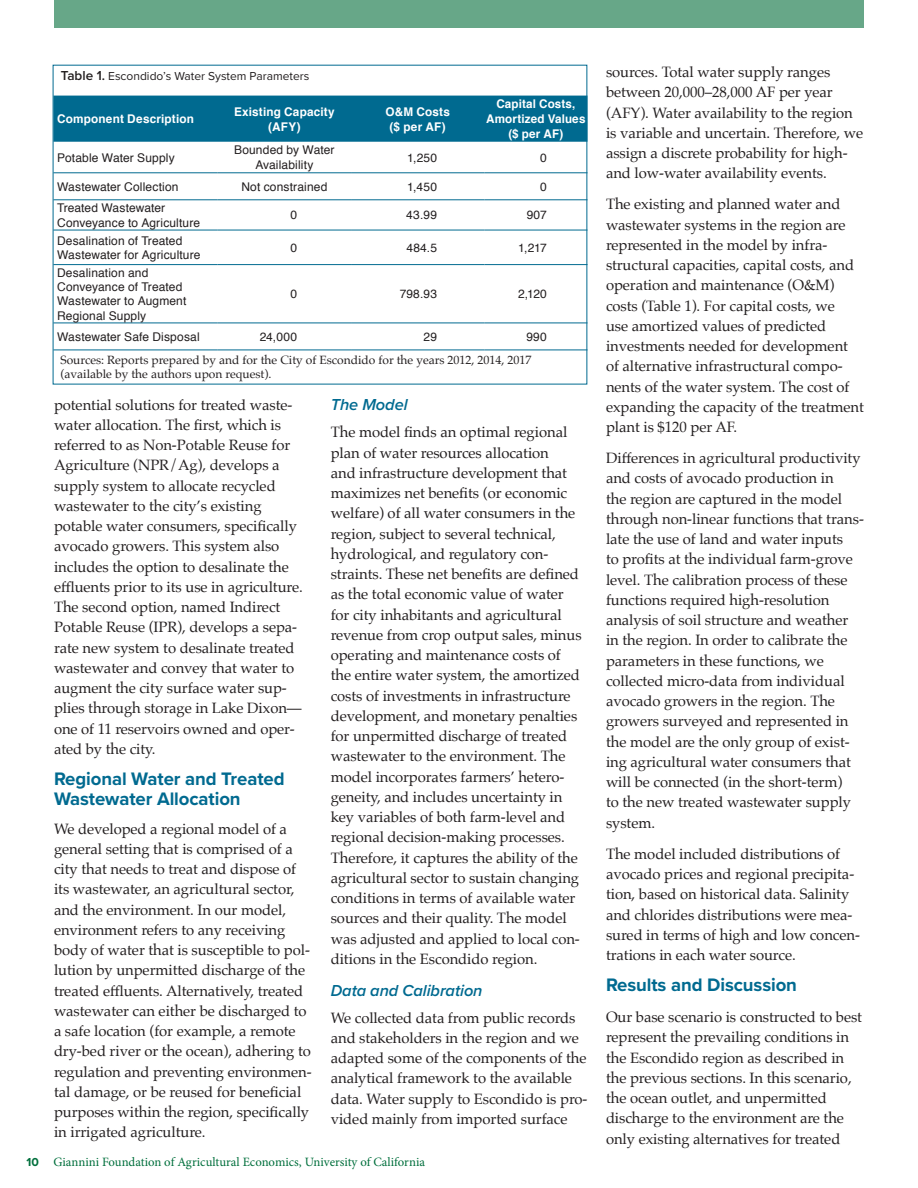
<style>
.page{position:relative;width:918px;height:1188px;background:#fff}
.page>*{position:absolute;margin:0;border:0;box-sizing:border-box;transform-origin:0 0}
.Article_Body__Palati{font:700 18.75px/20.2px "Proxima Nova";letter-spacing:-.005em;color:#006a90}
.Subhead_2{font:italic 600 16.5px "Proxima Nova";letter-spacing:-.005em;color:#006a90}
.Article_Body__Palati-2{font:15px/20.2px "Palatino";letter-spacing:-.005em;color:#231f20}
.t1{font:12.75px "Minion Pro";color:#006f3c}
.Table_Guts_Nimbus{font:12px/14.2px "Helvetica";letter-spacing:.01em;color:#231f20}
.Figure_source{font:12px/13.5px "Palatino";color:#231f20}
.Table_Body_Copy{font:700 12px/15px "Helvetica";letter-spacing:.015em;color:#fff;text-align:center}
.Table_Body_Copy-2{font:12px "Helvetica";letter-spacing:.01em;color:#231f20}
.A-Table_Title_Proxim{font:12px "Proxima Nova";color:#231f20}
.Table_Column_Headers{font:700 12px/15px "Helvetica";letter-spacing:.015em;color:#fff;text-align:center}
.s1{font-weight:600;font-size:13.5px}
.s2{font-family:"Proxima Nova";font-weight:700;font-size:12px}
</style>
<div class="page">
<div style="left:54px;top:0;width:810px;height:28px;background:#67a788"></div>
<div style="left:55px;top:96px;width:530px;height:46px;background:#006a90"></div>
<hr style="left:53px;top:172px;width:165px;height:1px;background:#006a90">
<hr style="left:218px;top:172px;width:133px;height:1px;background:#006a90">
<hr style="left:351px;top:172px;width:133px;height:1px;background:#006a90">
<hr style="left:484px;top:172px;width:103px;height:1px;background:#006a90">
<hr style="left:53px;top:199px;width:165px;height:1px;background:#006a90">
<hr style="left:218px;top:199px;width:133px;height:1px;background:#006a90">
<hr style="left:351px;top:199px;width:133px;height:1px;background:#006a90">
<hr style="left:484px;top:199px;width:103px;height:1px;background:#006a90">
<hr style="left:53px;top:230px;width:165px;height:1px;background:#006a90">
<hr style="left:218px;top:230px;width:133px;height:1px;background:#006a90">
<hr style="left:351px;top:230px;width:133px;height:1px;background:#006a90">
<hr style="left:484px;top:230px;width:103px;height:1px;background:#006a90">
<hr style="left:53px;top:264px;width:165px;height:1px;background:#006a90">
<hr style="left:218px;top:264px;width:133px;height:1px;background:#006a90">
<hr style="left:351px;top:264px;width:133px;height:1px;background:#006a90">
<hr style="left:484px;top:264px;width:103px;height:1px;background:#006a90">
<hr style="left:53px;top:323px;width:165px;height:1px;background:#006a90">
<hr style="left:218px;top:323px;width:133px;height:1px;background:#006a90">
<hr style="left:351px;top:323px;width:133px;height:1px;background:#006a90">
<hr style="left:484px;top:323px;width:103px;height:1px;background:#006a90">
<hr style="left:53px;top:350px;width:165px;height:1px;background:#006a90">
<hr style="left:218px;top:350px;width:133px;height:1px;background:#006a90">
<hr style="left:351px;top:350px;width:133px;height:1px;background:#006a90">
<hr style="left:484px;top:350px;width:103px;height:1px;background:#006a90">
<p class="A-Table_Title_Proxim" style="left:61px;top:67px;width:250px"><span class="s1">Table 1.</span> Escondido’s Water System Parameters</p>
<p class="Table_Body_Copy" style="left:57px;top:112px;width:138px">Component Description</p>
<p class="Table_Body_Copy" style="left:234px;top:104px;width:102px">Existing Capacity (AFY)</p>
<p class="Table_Column_Headers" style="left:386px;top:104px;width:66px">O&amp;M Costs ($ per AF)</p>
<p class="Table_Body_Copy" style="left:486px;top:97px;width:101px">Capital Costs,<br>Amortized Values ($ per AF)</p>
<p class="Table_Body_Copy-2" style="left:57px;top:148px;width:119px">Potable Water Supply</p>
<p class="Table_Guts_Nimbus" style="left:234px;top:143px;width:102px;text-align:center">Bounded by Water<br>Availability</p>
<p class="Table_Body_Copy-2" style="left:407px;top:148px;width:32px">1,250</p>
<p class="Table_Body_Copy-2" style="left:540px;top:148px;width:8px">0</p>
<p class="Table_Body_Copy-2" style="left:57px;top:177px;width:123px">Wastewater Collection</p>
<p class="Table_Body_Copy-2" style="left:241px;top:177px;width:87px">Not constrained</p>
<p class="Table_Body_Copy-2" style="left:407px;top:177px;width:31px">1,450</p>
<p class="Table_Body_Copy-2" style="left:540px;top:177px;width:8px">0</p>
<p class="Table_Guts_Nimbus" style="left:57px;top:201px;width:144px">Treated Wastewater<br>Conveyance to Agriculture</p>
<p class="Table_Guts_Nimbus" style="left:290px;top:208px;width:8px">0</p>
<p class="Table_Guts_Nimbus" style="left:406px;top:208px;width:32px">43.99</p>
<p class="Table_Guts_Nimbus" style="left:527px;top:208px;width:22px">907</p>
<p class="Table_Guts_Nimbus" style="left:57px;top:234px;width:145px">Desalination of Treated<br>Wastewater for Agriculture</p>
<p class="Table_Guts_Nimbus" style="left:290px;top:241px;width:8px">0</p>
<p class="Table_Guts_Nimbus" style="left:406px;top:241px;width:32px">484.5</p>
<p class="Table_Guts_Nimbus" style="left:518px;top:241px;width:30px">1,217</p>
<p class="Table_Guts_Nimbus" style="left:57px;top:266px;width:131px">Desalination and<br>Conveyance of Treated<br>Wastewater to Augment<br>Regional Supply</p>
<p class="Table_Guts_Nimbus" style="left:290px;top:287px;width:8px">0</p>
<p class="Table_Guts_Nimbus" style="left:400px;top:287px;width:39px">798.93</p>
<p class="Table_Guts_Nimbus" style="left:518px;top:287px;width:30px">2,120</p>
<p class="Table_Guts_Nimbus" style="left:57px;top:330px;width:144px">Wastewater Safe Disposal</p>
<p class="Table_Guts_Nimbus" style="left:260px;top:330px;width:39px">24,000</p>
<p class="Table_Guts_Nimbus" style="left:424px;top:330px;width:15px">29</p>
<p class="Table_Guts_Nimbus" style="left:526px;top:330px;width:22px">990</p>
<p class="Figure_source" style="left:60px;top:353px;width:473px">Sources: Reports prepared by and for the City of Escondido for the years 2012, 2014, 2017 (available by the authors upon request).</p>
<p class="Article_Body__Palati-2" style="left:54px;top:394px;width:250px">potential solutions for treated waste&shy;water allocation. The first, which is referred to as Non-Potable Reuse for Agriculture (NPR/Ag), develops a supply system to allocate recycled wastewater to the city’s existing potable water consumers, specifically avocado growers. This system also includes the option to desalinate the effluents prior to its use in agriculture.<br>The second option, named Indirect Potable Reuse (IPR), develops a sepa&shy;rate new system to desalinate treated wastewater and convey that water to augment the city surface water sup&shy;plies through storage in Lake Dixon— one of 11 reservoirs owned and oper&shy;ated by the city.</p>
<p class="Article_Body__Palati" style="left:54px;top:768px;width:232px">Regional Water and Treated<br>Wastewater Allocation</p>
<p class="Article_Body__Palati-2" style="left:54px;top:818px;width:259px">We developed a regional model of a general setting that is comprised of a city that needs to treat and dispose of its wastewater, an agricultural sector, and the environment. In our model, environment refers to any receiving body of water that is susceptible to pol&shy;lution by unpermitted discharge of the treated effluents. Alternatively, treated wastewater can either be discharged to a safe location (for example, a remote dry-bed river or the ocean), adhering to regulation and preventing environmen&shy;tal damage, or be reused for beneficial purposes within the region, specifically in irrigated agriculture.</p>
<p class="Subhead_2" style="left:331px;top:392px;width:78px">The Model</p>
<p class="Article_Body__Palati-2" style="left:331px;top:422px;width:252px">The model finds an optimal regional plan of water resources allocation<br>and infrastructure development that maximizes net benefits (or economic welfare) of all water consumers in the region, subject to several technical, hydrological, and regulatory con&shy;straints. These net benefits are defined as the total economic value of water for city inhabitants and agricultural revenue from crop output sales, minus operating and maintenance costs of the entire water system, the amortized costs of investments in infrastructure development, and monetary penalties for unpermitted discharge of treated wastewater to the environment. The model incorporates farmers’ hetero&shy;geneity, and includes uncertainty in key variables of both farm-level and regional decision-making processes.<br>Therefore, it captures the ability of the agricultural sector to sustain changing conditions in terms of available water sources and their quality. The model was adjusted and applied to local con&shy;ditions in the Escondido region.</p>
<p class="Subhead_2" style="left:331px;top:978px;width:153px">Data and Calibration</p>
<p class="Article_Body__Palati-2" style="left:331px;top:1007px;width:258px">We collected data from public records and stakeholders in the region and we adapted some of the components of the analytical framework to the available data. Water supply to Escondido is pro&shy;vided mainly from imported surface</p>
<p class="t1" style="left:26px;top:1153px;width:400px"><span class="s2">10</span> Giannini Foundation of Agricultural Economics, University of California</p>
<p class="Article_Body__Palati-2" style="left:606px;top:62px;width:259px">sources. Total water supply ranges between 20,000–28,000 AF per year (AFY). Water availability to the region is variable and uncertain. Therefore, we assign a discrete probability for high&shy;and low-water availability events.</p>
<p class="Article_Body__Palati-2" style="left:606px;top:194px;width:259px">The existing and planned water and wastewater systems in the region are represented in the model by infra&shy;structural capacities, capital costs, and operation and maintenance (O&amp;M) costs (Table 1). For capital costs, we<br>use amortized values of predicted investments needed for development of alternative infrastructural compo&shy;nents of the water system. The cost of expanding the capacity of the treatment plant is $120 per AF.</p>
<p class="Article_Body__Palati-2" style="left:606px;top:448px;width:259px">Differences in agricultural productivity and costs of avocado production in<br>the region are captured in the model through non-linear functions that trans&shy;late the use of land and water inputs<br>to profits at the individual farm-grove level. The calibration process of these functions required high-resolution analysis of soil structure and weather in the region. In order to calibrate the parameters in these functions, we collected micro-data from individual avocado growers in the region. The growers surveyed and represented in the model are the only group of exist&shy;ing agricultural water consumers that will be connected (in the short-term)<br>to the new treated wastewater supply system.</p>
<p class="Article_Body__Palati-2" style="left:606px;top:843px;width:255px">The model included distributions of avocado prices and regional precipita&shy;tion, based on historical data. Salinity and chlorides distributions were mea&shy;sured in terms of high and low concen&shy;trations in each water source.</p>
<p class="Article_Body__Palati" style="left:606px;top:974px;width:193px">Results and Discussion</p>
<p class="Article_Body__Palati-2" style="left:606px;top:1007px;width:258px">Our base scenario is constructed to best represent the prevailing conditions in the Escondido region as described in the previous sections. In this scenario, the ocean outlet, and unpermitted discharge to the environment are the only existing alternatives for treated</p>
</div>
